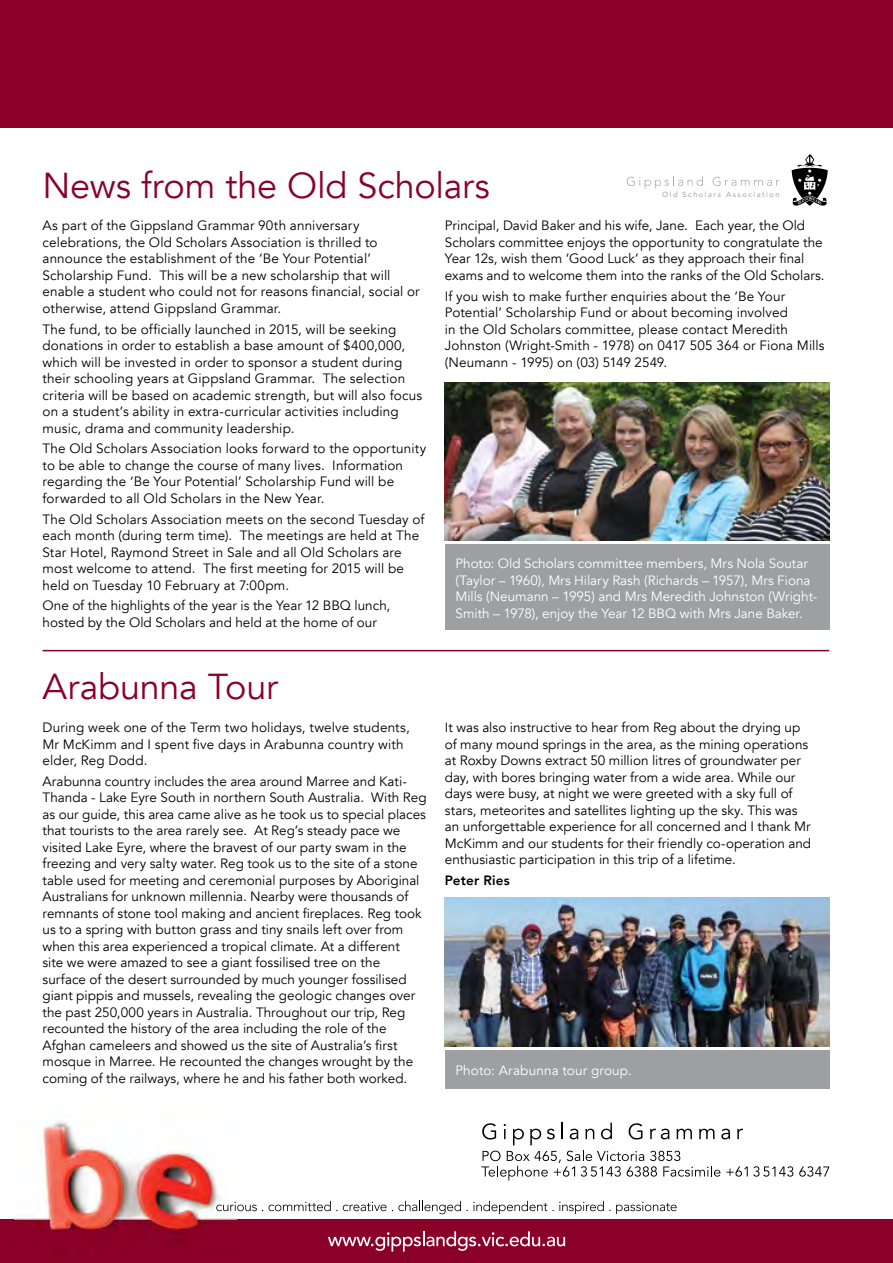
<style>
.page{position:relative;width:893px;height:1263px;background:#fff}
.page>*{position:absolute;margin:0;border:0;box-sizing:border-box;transform-origin:0 0}
.t1{font:36px "Avenir";letter-spacing:-.005em;color:#8b0029}
.t2{font:13.5px/16.5px "Avenir";letter-spacing:.005em;color:#000}
.t3{font:13.5px/16.5px "Avenir";color:#fff}
.t4{font:800 13.5px "Avenir";letter-spacing:.015em;color:#000}
.t5{font:500 7.5px "Avenir";letter-spacing:.2em;color:#000}
.t6{font:500 7.5px "Avenir";letter-spacing:.2em;color:#a7a9ac}
</style>
<div class="page">
<div style="left:0;top:0;width:893px;height:128px;background:#8b0029"></div>
<div style="left:0;top:1219px;width:893px;height:44px;background:#8b0029"></div>
<svg style="left:328px;top:1231px;width:237px;height:20px"></svg>
<svg style="left:481px;top:1123px;width:312px;height:57px"></svg>
<svg style="left:799px;top:1166px;width:30px;height:10px"></svg>
<img style="left:14px;top:1121px;width:222px;height:114px">
<svg style="left:216px;top:1202px;width:47px;height:9px"></svg>
<svg style="left:269px;top:1201px;width:117px;height:10px"></svg>
<svg style="left:392px;top:1201px;width:285px;height:13px"></svg>
<img style="left:445px;top:383px;width:384px;height:157px">
<img style="left:445px;top:897px;width:384px;height:149px">
<div style="left:445px;top:544px;width:384px;height:85px;background:#9d9fa2"></div>
<div style="left:445px;top:1050px;width:384px;height:39px;background:#9d9fa2"></div>
<svg style="left:627px;top:176px;width:76px;height:13px"></svg>
<svg style="left:713px;top:177px;width:66px;height:9px"></svg>
<svg style="left:792px;top:154px;width:36px;height:52px"></svg>
<hr style="left:43px;top:650px;width:786px;height:1px;background:#8b0029">
<h1 class="t1" style="left:43px;top:164px;width:449px">News from the Old Scholars</h1>
<p class="t6" style="left:662px;top:188px;width:119px">Old Scholars Association</p>
<p class="t2" style="left:43px;top:218px;width:379px">As part of the Gippsland Grammar 90th anniversary celebrations, the Old Scholars Association is thrilled to announce the establishment of the ‘Be Your Potential’ Scholarship Fund. This will be a new scholarship that will enable a student who could not for reasons financial, social or otherwise, attend Gippsland Grammar.</p>
<p class="t2" style="left:43px;top:321px;width:381px">The fund, to be officially launched in 2015, will be seeking donations in order to establish a base amount of $400,000, which will be invested in order to sponsor a student during their schooling years at Gippsland Grammar. The selection criteria will be based on academic strength, but will also focus on a student’s ability in extra-curricular activities including music, drama and community leadership.</p>
<p class="t2" style="left:43px;top:441px;width:385px">The Old Scholars Association looks forward to the opportunity to be able to change the course of many lives. Information regarding the ‘Be Your Potential’ Scholarship Fund will be forwarded to all Old Scholars in the New Year.</p>
<p class="t2" style="left:43px;top:511px;width:383px">The Old Scholars Association meets on the second Tuesday of each month (during term time). The meetings are held at The Star Hotel, Raymond Street in Sale and all Old Scholars are most welcome to attend. The first meeting for 2015 will be held on Tuesday 10 February at 7:00pm.</p>
<p class="t2" style="left:43px;top:598px;width:349px">One of the highlights of the year is the Year 12 BBQ lunch, hosted by the Old Scholars and held at the home of our</p>
<h1 class="t1" style="left:43px;top:665px;width:237px">Arabunna Tour</h1>
<p class="t2" style="left:43px;top:719px;width:369px">During week one of the Term two holidays, twelve students,<br>Mr McKimm and I spent five days in Arabunna country with elder, Reg Dodd.</p>
<p class="t2" style="left:43px;top:773px;width:386px">Arabunna country includes the area around Marree and Kati-Thanda - Lake Eyre South in northern South Australia. With Reg as our guide, this area came alive as he took us to special places that tourists to the area rarely see. At Reg’s steady pace we visited Lake Eyre, where the bravest of our party swam in the freezing and very salty water. Reg took us to the site of a stone table used for meeting and ceremonial purposes by Aboriginal Australians for unknown millennia. Nearby were thousands of remnants of stone tool making and ancient fireplaces. Reg took us to a spring with button grass and tiny snails left over from when this area experienced a tropical climate. At a different<br>site we were amazed to see a giant fossilised tree on the surface of the desert surrounded by much younger fossilised giant pippis and mussels, revealing the geologic changes over the past 250,000 years in Australia. Throughout our trip, Reg recounted the history of the area including the role of the Afghan cameleers and showed us the site of Australia’s first mosque in Marree. He recounted the changes wrought by the coming of the railways, where he and his father both worked.</p>
<p class="t2" style="left:445px;top:218px;width:381px">Principal, David Baker and his wife, Jane. Each year, the Old Scholars committee enjoys the opportunity to congratulate the Year 12s, wish them ‘Good Luck’ as they approach their final exams and to welcome them into the ranks of the Old Scholars.</p>
<p class="t2" style="left:445px;top:288px;width:381px">If you wish to make further enquiries about the ‘Be Your Potential’ Scholarship Fund or about becoming involved<br>in the Old Scholars committee, please contact Meredith Johnston (Wright-Smith - 1978) on 0417 505 364 or Fiona Mills (Neumann - 1995) on (03) 5149 2549.</p>
<p class="t5" style="left:662px;top:271px;width:119px">Old Scholars Association</p>
<p class="t3" style="left:455px;top:556px;width:363px">Photo: Old Scholars committee members, Mrs Nola Soutar (Taylor – 1960), Mrs Hilary Rash (Richards – 1957), Mrs Fiona Mills (Neumann – 1995) and Mrs Meredith Johnston (Wright-Smith – 1978), enjoy the Year 12 BBQ with Mrs Jane Baker.</p>
<p class="t2" style="left:445px;top:719px;width:368px">It was also instructive to hear from Reg about the drying up of many mound springs in the area, as the mining operations at Roxby Downs extract 50 million litres of groundwater per day, with bores bringing water from a wide area. While our days were busy, at night we were greeted with a sky full of stars, meteorites and satellites lighting up the sky. This was an unforgettable experience for all concerned and I thank Mr McKimm and our students for their friendly co-operation and enthusiastic participation in this trip of a lifetime.</p>
<p class="t4" style="left:445px;top:868px;width:66px">Peter Ries</p>
<p class="t3" style="left:455px;top:1062px;width:178px">Photo: Arabunna tour group.</p>
</div>
